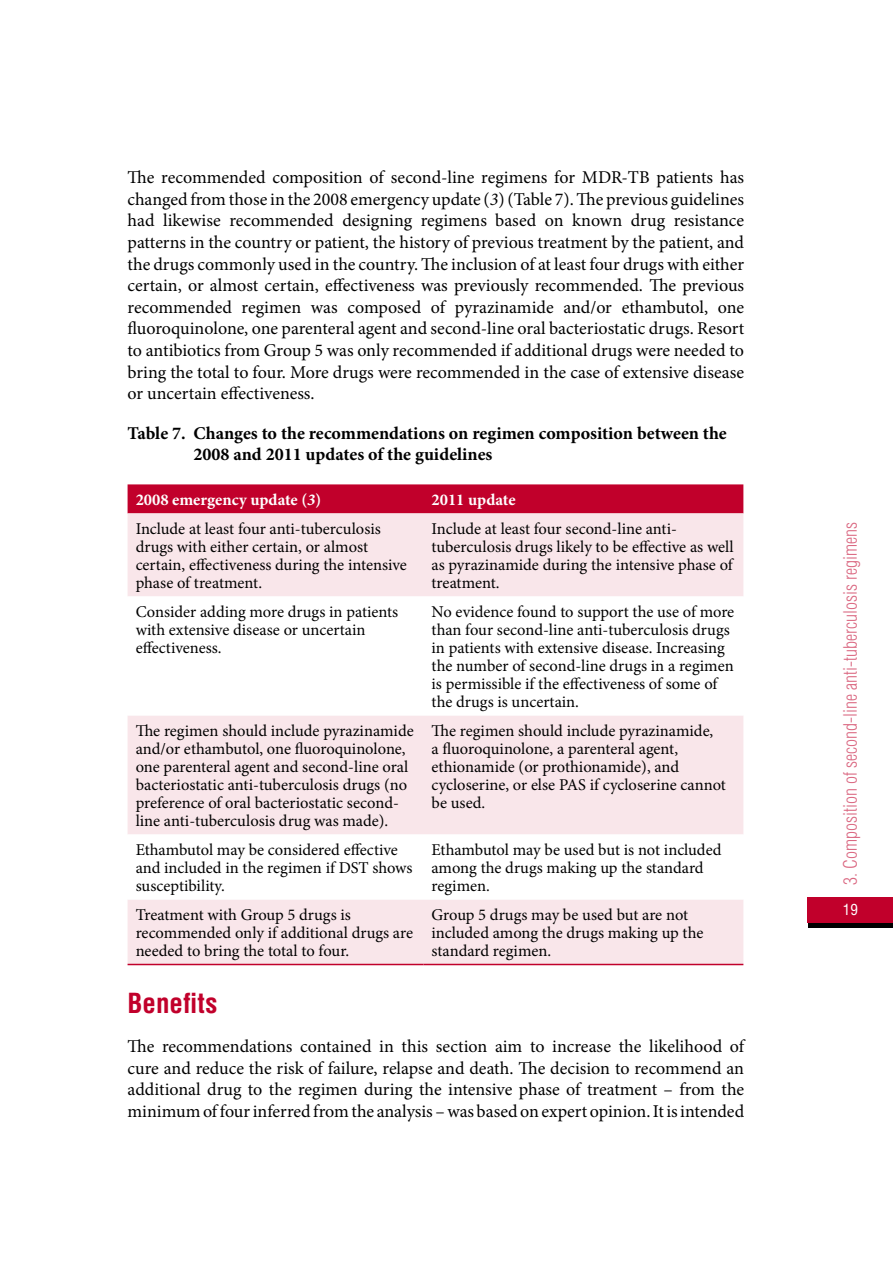
<style>
.page{position:relative;width:893px;height:1263px;background:#fff}
.page>*{position:absolute;margin:0;border:0;box-sizing:border-box;transform-origin:0 0}
.t1{font:700 condensed 27px "Helvetica LT Std";color:#c1002b}
.t2{font:18px/21.6px "Minion Pro";color:#000;text-align:justify}
.t3{font:700 18px/21.6px "Minion Pro";color:#000}
.t4{font:300 condensed 18px "Helvetica LT Std";color:#da6680}
.t5{font:16.5px/18px "Minion Pro";color:#000}
.t6{font:700 16.5px "Minion Pro";color:#fff}
.t7{font:condensed 15px "Helvetica LT Std";color:#fff}
.s1{font-style:italic}
</style>
<div class="page">
<div style="left:808px;top:902px;width:85px;height:25px;background:#000"></div>
<div style="left:808px;top:897px;width:85px;height:26px;background:#c1002b"></div>
<div style="left:128px;top:484px;width:615px;height:29px;background:#c1002b"></div>
<div style="left:128px;top:513px;width:615px;height:451px;background:#f9e6ea"></div>
<svg style="left:128px;top:596px;width:615px;height:303px"></svg>
<hr style="left:128px;top:964px;width:295px;height:1px;background:#c1002b">
<hr style="left:423px;top:964px;width:320px;height:1px;background:#c1002b">
<p class="t2" style="left:128px;top:167px;width:618px">The recommended composition of second-line regimens for MDR-TB patients has changed from those in the 2008 emergency update (<span class="s1">3</span>) (Table 7). The previous guidelines had likewise recommended designing regimens based on known drug resistance patterns in the country or patient, the history of previous treatment by the patient, and the drugs commonly used in the country. The inclusion of at least four drugs with either certain, or almost certain, effectiveness was previously recommended. The previous recommended regimen was composed of pyrazinamide and/or ethambutol, one fluoroquinolone, one parenteral agent and second-line oral bacteriostatic drugs. Resort to antibiotics from Group 5 was only recommended if additional drugs were needed to bring the total to four. More drugs were recommended in the case of extensive disease or uncertain effectiveness.</p>
<p class="t3" style="left:194px;top:422px;width:535px;text-indent:-66px">Table 7. Changes to the recommendations on regimen composition between the<br>2008 and 2011 updates of the guidelines</p>
<p class="t6" style="left:136px;top:488px;width:187px">2008 emergency update (<span class="s1">3</span>)</p>
<p class="t6" style="left:432px;top:488px;width:86px">2011 update</p>
<p class="t5" style="left:136px;top:520px;width:273px">Include at least four anti-tuberculosis drugs with either certain, or almost certain, effectiveness during the intensive phase of treatment.</p>
<p class="t5" style="left:432px;top:520px;width:304px">Include at least four second-line anti&shy;tuberculosis drugs likely to be effective as well as pyrazinamide during the intensive phase of treatment.</p>
<p class="t5" style="left:136px;top:603px;width:264px">Consider adding more drugs in patients with extensive disease or uncertain effectiveness.</p>
<p class="t5" style="left:432px;top:603px;width:304px">No evidence found to support the use of more than four second-line anti-tuberculosis drugs in patients with extensive disease. Increasing the number of second-line drugs in a regimen is permissible if the effectiveness of some of the drugs is uncertain.</p>
<p class="t5" style="left:136px;top:722px;width:280px">The regimen should include pyrazinamide and/or ethambutol, one fluoroquinolone, one parenteral agent and second-line oral bacteriostatic anti-tuberculosis drugs (no preference of oral bacteriostatic second&shy;line anti-tuberculosis drug was made).</p>
<p class="t5" style="left:432px;top:722px;width:296px">The regimen should include pyrazinamide,<br>a fluoroquinolone, a parenteral agent, ethionamide (or prothionamide), and cycloserine, or else PAS if cycloserine cannot be used.</p>
<p class="t5" style="left:136px;top:841px;width:278px">Ethambutol may be considered effective and included in the regimen if DST shows susceptibility.</p>
<p class="t5" style="left:432px;top:841px;width:291px">Ethambutol may be used but is not included among the drugs making up the standard regimen.</p>
<p class="t5" style="left:136px;top:906px;width:279px">Treatment with Group 5 drugs is recommended only if additional drugs are needed to bring the total to four.</p>
<p class="t5" style="left:432px;top:906px;width:273px">Group 5 drugs may be used but are not included among the drugs making up the standard regimen.</p>
<h1 class="t1" style="left:128px;top:986px;width:91px">Benefits</h1>
<p class="t2" style="left:128px;top:1036px;width:618px">The recommendations contained in this section aim to increase the likelihood of cure and reduce the risk of failure, relapse and death. The decision to recommend an additional drug to the regimen during the intensive phase of treatment – from the minimum of four inferred from the analysis – was based on expert opinion. It is intended</p>
<p class="t4" style="left:839px;top:884px;width:364px;rotate:-90deg">3. Composition of second-line anti-tuberculosis regimens</p>
<p class="t7" style="left:843px;top:900px;width:16px">19</p>
</div>
